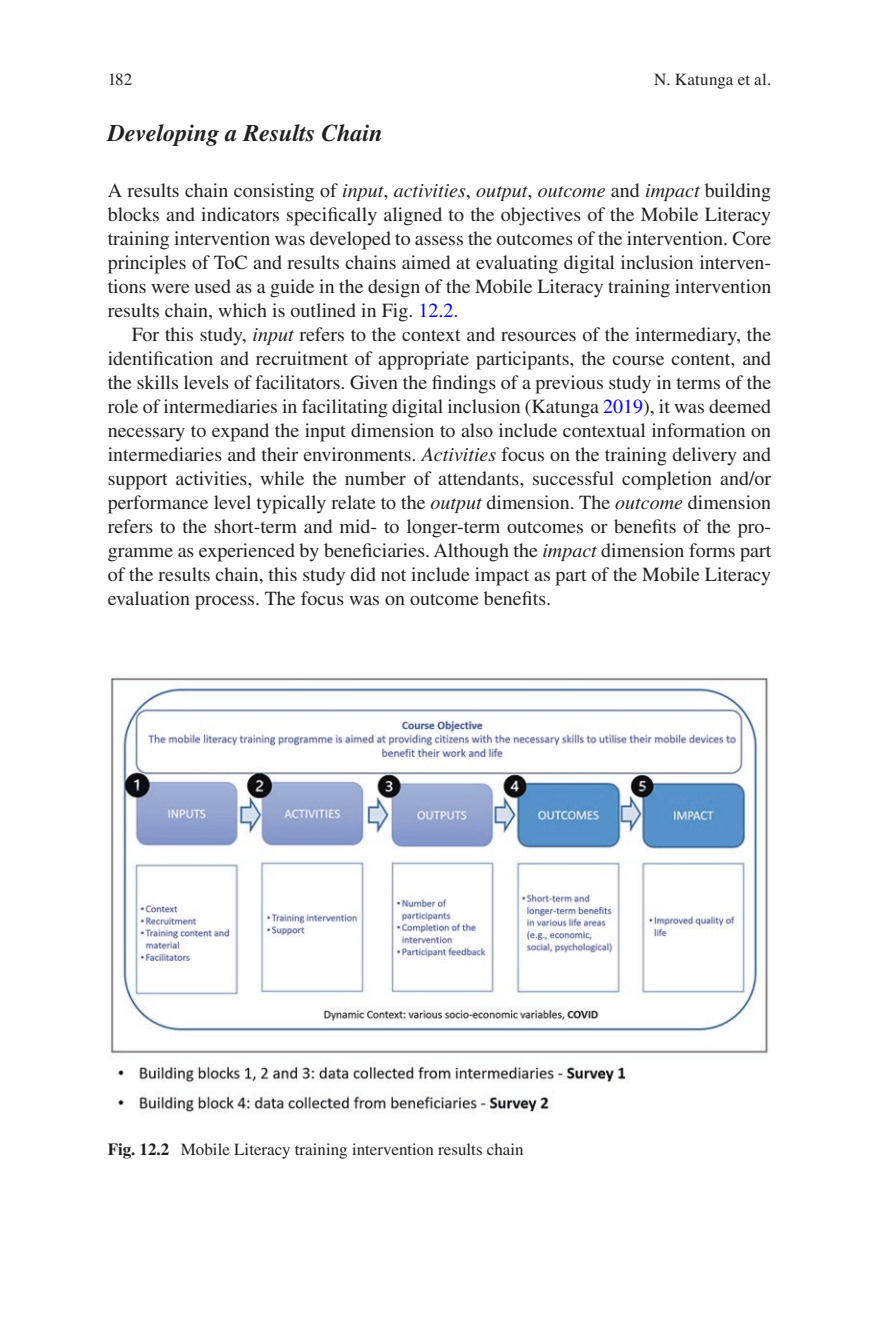
<style>
.page{position:relative;width:879px;height:1333px;background:#fff}
.page>*{position:absolute;margin:0;border:0;box-sizing:border-box;transform-origin:0 0}
._2_hd{font:italic 700 24px "Times LT Std";color:#231f20}
.Text{font:20px/24px "Times LT Std";color:#231f20;text-align:justify}
.Text_flush{font:20px/24px "Times LT Std";color:#231f20;text-align:justify}
.t1{font:17px "Times LT Std";color:#231f20}
.s1{font-style:italic}
.s2{color:#00f}
.s3{font-weight:700}
</style>
<div class="page">
<img style="left:110px;top:677px;width:658px;height:437px">
<p class="t1" style="left:654px;top:70px;width:118px">N. Katunga et al.</p>
<p class="t1" style="left:108px;top:70px;width:26px">182</p>
<h3 class="_2_hd" style="left:108px;top:119px;width:277px">Developing a Results Chain</h3>
<p class="Text_flush" style="left:108px;top:178px;width:665px">A results chain consisting of <span class="s1">input</span>, <span class="s1">activities</span>, <span class="s1">output</span>, <span class="s1">outcome</span> and <span class="s1">impact</span> building blocks and indicators specifically aligned to the objectives of the Mobile Literacy training intervention was developed to assess the outcomes of the intervention. Core principles of ToC and results chains aimed at evaluating digital inclusion interven&shy;tions were used as a guide in the design of the Mobile Literacy training intervention results chain, which is outlined in Fig. <span class="s2">12.2</span>.</p>
<p class="Text" style="left:108px;top:322px;width:665px;text-indent:24px">For this study, <span class="s1">input</span> refers to the context and resources of the intermediary, the identification and recruitment of appropriate participants, the course content, and the skills levels of facilitators. Given the findings of a previous study in terms of the role of intermediaries in facilitating digital inclusion (Katunga <span class="s2">2019</span>), it was deemed necessary to expand the input dimension to also include contextual information on intermediaries and their environments. <span class="s1">Activities</span> focus on the training delivery and support activities, while the number of attendants, successful completion and/or performance level typically relate to the <span class="s1">output</span> dimension. The <span class="s1">outcome</span> dimension refers to the short-term and mid- to longer-term outcomes or benefits of the pro&shy;gramme as experienced by beneficiaries. Although the <span class="s1">impact</span> dimension forms part of the results chain, this study did not include impact as part of the Mobile Literacy evaluation process. The focus was on outcome benefits.</p>
<p class="t1" style="left:108px;top:1139px;width:417px"><span class="s3">Fig. 12.2</span> Mobile Literacy training intervention results chain</p>
</div>
